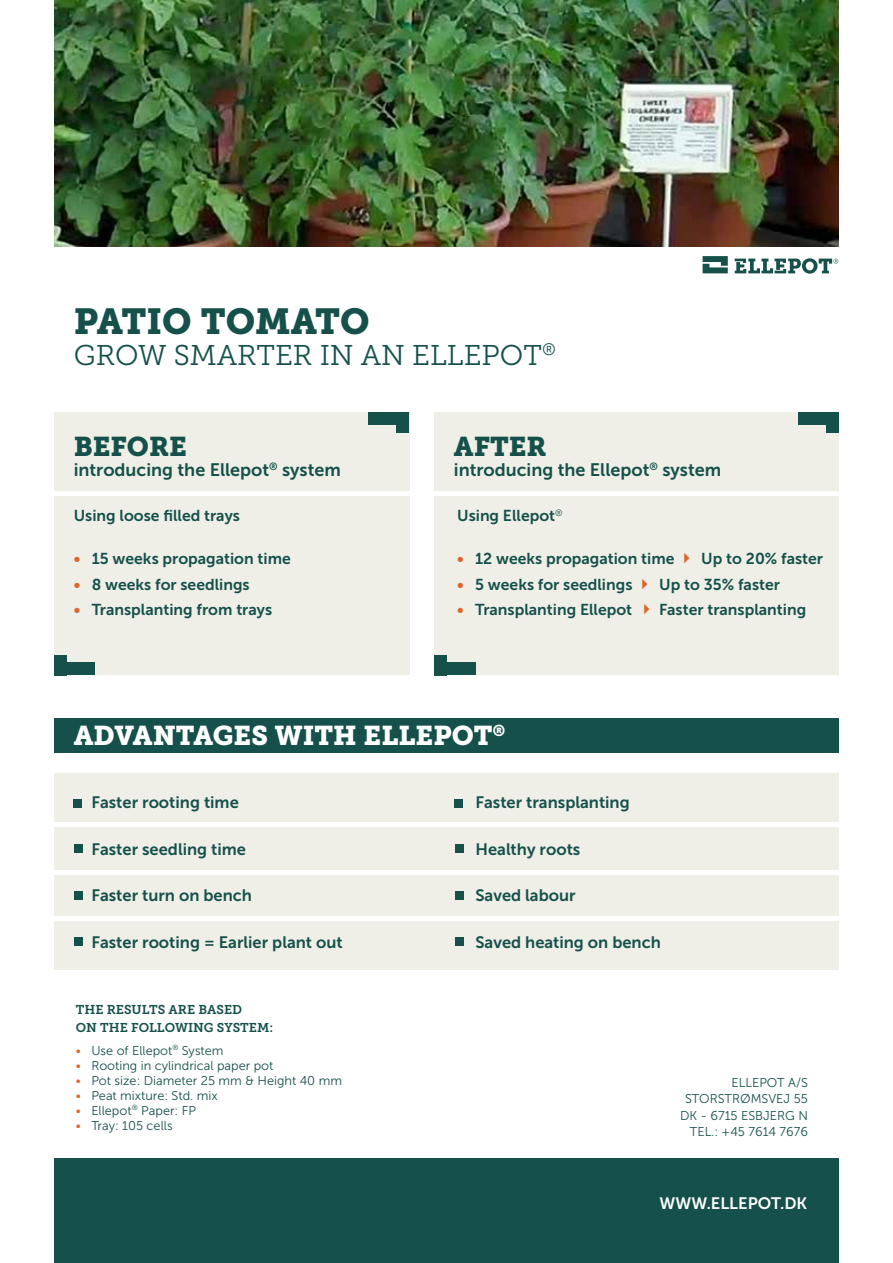
<style>
.page{position:relative;width:893px;height:1263px;background:#fff}
.page>*{position:absolute;margin:0;border:0;box-sizing:border-box;transform-origin:0 0}
.t1{font:36px "Museo Slab 900";color:#15504a}
.t2{font:28.5px "Museo Slab 300";color:#15504a}
.t3{font:27px "Museo Slab 900";color:#fff}
.t4{font:27px "Museo Slab 900";color:#15504a}
.t5{font:18px "Museo Sans 700";color:#15504a}
.t6{font:16.5px "Museo Sans 700";color:#15504a}
.t7{font:16.5px "Museo Sans 700";color:#fff}
.t8{font:15.75px "Museo Sans 700";color:#15504a}
.t9{font:12.75px/16.5px "Museo Sans 300";color:#15504a;text-align:right}
.t10{font:12.75px/18px "Museo Slab 700";color:#15504a}
.s1{color:#dc6529}
</style>
<div class="page">
<div style="left:54px;top:773px;width:785px;height:196px;background:#efefe8"></div>
<img style="left:54px;top:0;width:785px;height:246px">
<div style="left:54px;top:412px;width:355px;height:263px;background:#efefe8"></div>
<div style="left:396px;top:412px;width:13px;height:21px;background:#15504a"></div>
<div style="left:368px;top:412px;width:32px;height:13px;background:#15504a"></div>
<div style="left:54px;top:1158px;width:785px;height:105px;background:#15504a"></div>
<svg style="left:703px;top:256px;width:25px;height:17px"></svg>
<svg style="left:735px;top:258px;width:103px;height:16px"></svg>
<div style="left:54px;top:655px;width:13px;height:20px;background:#15504a"></div>
<div style="left:63px;top:662px;width:32px;height:13px;background:#15504a"></div>
<div style="left:434px;top:412px;width:405px;height:263px;background:#efefe8"></div>
<div style="left:826px;top:412px;width:13px;height:21px;background:#15504a"></div>
<div style="left:798px;top:412px;width:32px;height:13px;background:#15504a"></div>
<div style="left:434px;top:655px;width:13px;height:20px;background:#15504a"></div>
<div style="left:443px;top:662px;width:32px;height:13px;background:#15504a"></div>
<div style="left:54px;top:718px;width:785px;height:34px;background:#15504a"></div>
<div style="left:47px;top:491px;width:800px;height:5px;background:#fff"></div>
<hr style="left:47px;top:823px;width:800px;height:4px;background:#fff">
<hr style="left:47px;top:870px;width:799px;height:4px;background:#fff">
<hr style="left:47px;top:917px;width:799px;height:4px;background:#fff">
<div style="left:74px;top:799px;width:8px;height:8px;background:#15504a"></div>
<div style="left:75px;top:844px;width:8px;height:9px;background:#15504a"></div>
<div style="left:75px;top:891px;width:8px;height:9px;background:#15504a"></div>
<div style="left:75px;top:938px;width:8px;height:8px;background:#15504a"></div>
<div style="left:454px;top:799px;width:9px;height:8px;background:#15504a"></div>
<div style="left:455px;top:844px;width:9px;height:9px;background:#15504a"></div>
<div style="left:455px;top:891px;width:9px;height:9px;background:#15504a"></div>
<div style="left:455px;top:938px;width:9px;height:8px;background:#15504a"></div>
<h1 class="t1" style="left:74px;top:301px;width:297px">PATIO TOMATO</h1>
<h2 class="t2" style="left:74px;top:339px;width:483px">GROW SMARTER IN AN ELLEPOT<sup>®</sup></h2>
<h3 class="t4" style="left:74px;top:430px;width:115px">BEFORE</h3>
<p class="t5" style="left:74px;top:460px;width:269px">introducing the Ellepot<sup>®</sup> system</p>
<p class="t8" style="left:74px;top:507px;width:168px">Using loose filled trays</p>
<p class="t8" style="left:74px;top:550px;width:219px"><span class="s1">•</span> 15 weeks propagation time</p>
<p class="t8" style="left:74px;top:576px;width:177px"><span class="s1">•</span> 8 weeks for seedlings</p>
<p class="t8" style="left:74px;top:601px;width:200px"><span class="s1">•</span> Transplanting from trays</p>
<h3 class="t4" style="left:454px;top:430px;width:94px">AFTER</h3>
<p class="t5" style="left:454px;top:460px;width:269px">introducing the Ellepot<sup>®</sup> system</p>
<p class="t8" style="left:457px;top:507px;width:107px">Using Ellepot<sup>®</sup></p>
<p class="t8" style="left:457px;top:550px;width:219px"><span class="s1">•</span> 12 weeks propagation time</p>
<p class="t8" style="left:701px;top:550px;width:123px">Up to 20% faster</p>
<p class="t8" style="left:457px;top:576px;width:177px"><span class="s1">•</span> 5 weeks for seedlings</p>
<p class="t8" style="left:659px;top:576px;width:122px">Up to 35% faster</p>
<p class="t8" style="left:457px;top:601px;width:177px"><span class="s1">•</span> Transplanting Ellepot</p>
<p class="t8" style="left:659px;top:601px;width:149px">Faster transplanting</p>
<h3 class="t3" style="left:74px;top:720px;width:433px">ADVANTAGES WITH ELLEPOT<sup>®</sup></h3>
<p class="t6" style="left:91px;top:793px;width:149px">Faster rooting time</p>
<p class="t6" style="left:91px;top:840px;width:156px">Faster seedling time</p>
<p class="t6" style="left:91px;top:886px;width:162px">Faster turn on bench</p>
<p class="t6" style="left:91px;top:933px;width:253px">Faster rooting = Earlier plant out</p>
<p class="t10" style="left:76px;top:1001px;width:199px">THE RESULTS ARE BASED<br>ON THE FOLLOWING SYSTEM:</p>
<p class="t9" style="left:76px;top:1042px;width:149px"><span class="s1">•</span> Use of Ellepot<sup>®</sup> System</p>
<p class="t9" style="left:76px;top:1057px;width:199px"><span class="s1">•</span> Rooting in cylindrical paper pot</p>
<p class="t9" style="left:76px;top:1072px;width:268px"><span class="s1">•</span> Pot size: Diameter 25 mm &amp; Height 40 mm</p>
<p class="t9" style="left:76px;top:1087px;width:143px"><span class="s1">•</span> Peat mixture: Std. mix</p>
<p class="t9" style="left:76px;top:1102px;width:122px"><span class="s1">•</span> Ellepot<sup>®</sup> Paper: FP</p>
<p class="t9" style="left:76px;top:1117px;width:98px"><span class="s1">•</span> Tray: 105 cells</p>
<p class="t6" style="left:475px;top:793px;width:156px">Faster transplanting</p>
<p class="t6" style="left:475px;top:840px;width:106px">Healthy roots</p>
<p class="t6" style="left:475px;top:886px;width:102px">Saved labour</p>
<p class="t6" style="left:475px;top:933px;width:187px">Saved heating on bench</p>
<p class="t9" style="left:680px;top:1074px;width:129px">ELLEPOT A/S<br>STORSTRØMSVEJ 55<br>DK - 6715 ESBJERG N<br>TEL.: +45 7614 7676</p>
<p class="t7" style="left:660px;top:1194px;width:149px">WWW.ELLEPOT.DK</p>
</div>
